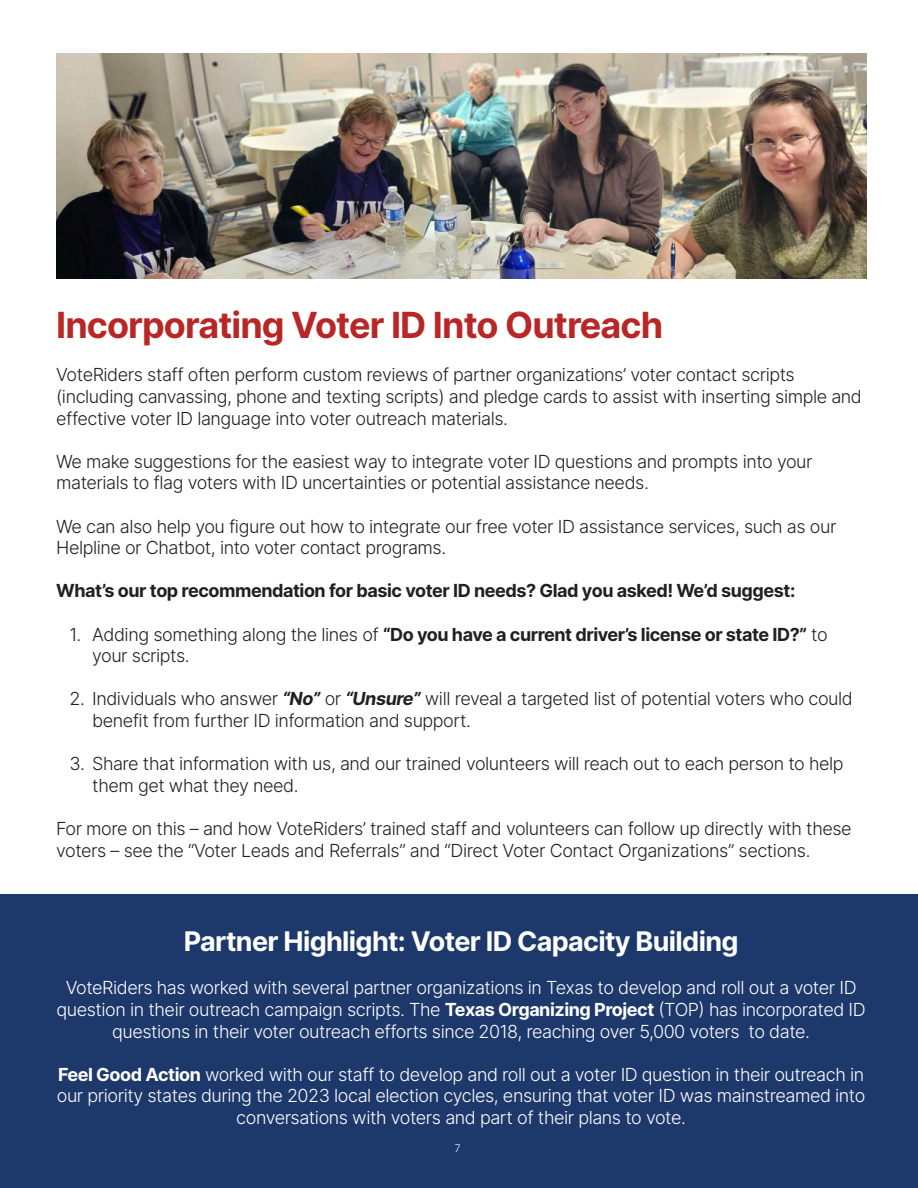
<style>
.page{position:relative;width:918px;height:1188px;background:#fff}
.page>*{position:absolute;margin:0;border:0;box-sizing:border-box;transform-origin:0 0}
.t1{font:700 36px "Inter";letter-spacing:-.025em;color:#b82625}
.t2{font:700 27px "Inter";letter-spacing:-.025em;color:#fff}
.t3{font:300 18px/21.6px "Inter";letter-spacing:-.025em;color:#231f20}
.t4{font:300 18px/21.6px "Inter";letter-spacing:-.025em;color:#fff;text-align:center}
.t5{font:700 18px "Inter";letter-spacing:-.025em;color:#231f20}
.t6{font:300 10.5px "Inter";color:#f3fafe}
.s1{font-weight:700}
.s2{font-weight:700;font-style:italic}
</style>
<div class="page">
<img style="left:56px;top:54px;width:810px;height:225px">
<div style="left:0;top:894px;width:918px;height:294px;background:#1d386a"></div>
<h1 class="t1" style="left:56px;top:304px;width:609px">Incorporating Voter ID Into Outreach</h1>
<p class="t3" style="left:56px;top:364px;width:807px">VoteRiders staff often perform custom reviews of partner organizations’ voter contact scripts (including canvassing, phone and texting scripts) and pledge cards to assist with inserting simple and effective voter ID language into voter outreach materials.</p>
<p class="t3" style="left:56px;top:450px;width:758px">We make suggestions for the easiest way to integrate voter ID questions and prompts into your materials to flag voters with ID uncertainties or potential assistance needs.</p>
<p class="t3" style="left:56px;top:515px;width:782px">We can also help you figure out how to integrate our free voter ID assistance services, such as our<br>Helpline or Chatbot, into voter contact programs.</p>
<p class="t5" style="left:56px;top:580px;width:741px">What’s our top recommendation for basic voter ID needs? Glad you asked! We’d suggest:</p>
<p class="t3" style="left:92px;top:623px;width:737px;text-indent:-23px">1. Adding something along the lines of <span class="s1">“Do you have a current driver’s license or state ID?”</span> to your scripts.</p>
<p class="t3" style="left:92px;top:688px;width:762px;text-indent:-23px">2. Individuals who answer <span class="s2">“No”</span> or <span class="s2">“Unsure”</span> will reveal a targeted list of potential voters who could benefit from further ID information and support.</p>
<p class="t3" style="left:92px;top:753px;width:753px;text-indent:-23px">3. Share that information with us, and our trained volunteers will reach out to each person to help them get what they need.</p>
<p class="t3" style="left:56px;top:818px;width:797px">For more on this – and how VoteRiders’ trained staff and volunteers can follow up directly with these voters – see the “Voter Leads and Referrals” and “Direct Voter Contact Organizations” sections.</p>
<h2 class="t2" style="left:184px;top:925px;width:556px">Partner Highlight: Voter ID Capacity Building</h2>
<p class="t4" style="left:57px;top:977px;width:811px">VoteRiders has worked with several partner organizations in Texas to develop and roll out a voter ID question in their outreach campaign scripts. The <span class="s1">Texas Organizing Project</span> (TOP) has incorporated ID questions in their voter outreach efforts since 2018, reaching over 5,000 voters to date.</p>
<p class="t4" style="left:57px;top:1063px;width:810px"><span class="s1">Feel Good Action</span> worked with our staff to develop and roll out a voter ID question in their outreach in our priority states during the 2023 local election cycles, ensuring that voter ID was mainstreamed into conversations with voters and part of their plans to vote.</p>
<p class="t6" style="left:455px;top:1142px;width:7px">7</p>
</div>
